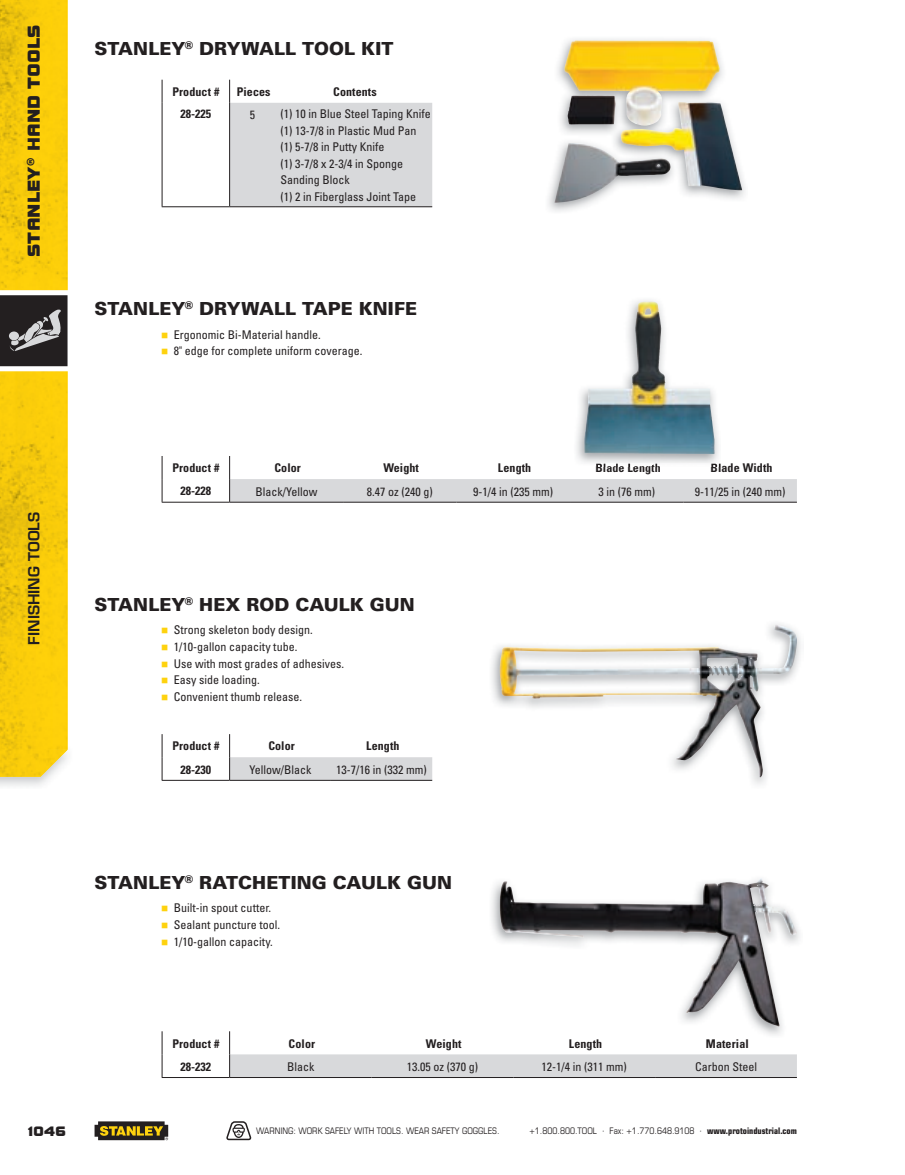
<style>
.page{position:relative;width:905px;height:1175px;background:#fff}
.page>*{position:absolute;margin:0;border:0;box-sizing:border-box;transform-origin:0 0}
.t1{font:900 18px "Univers";letter-spacing:.005em;color:#231f20}
.t2{font:18px "Bolt EF";color:#231f20}
.t3{font:600 15px "Eurostile LT Std";color:#231f20}
.t4{font:14.25px "Bolt EF";color:#231f20}
.t5{font:condensed 12px "Univers";color:#231f20}
.t6{font:700 condensed 12px "Univers";letter-spacing:.01em;color:#231f20}
.t7{font:condensed 12px/16.5px "Univers LT Std";color:#231f20}
.t8{font:condensed 9px "Eurostile LT Std";color:#231f20}
.s1{color:#fed20e}
.s2{font-weight:700}
</style>
<div class="page">
<svg style="left:162px;top:80px;width:1px;height:23px"></svg>
<svg style="left:229px;top:80px;width:203px;height:127px"></svg>
<hr style="left:162px;top:103px;width:1px;height:103px;background:#231f20">
<hr style="left:229px;top:103px;width:1px;height:103px;background:#231f20">
<hr style="left:162px;top:206px;width:68px;height:1px;background:#231f20">
<hr style="left:230px;top:502px;width:113px;height:1px;background:#231f20">
<hr style="left:343px;top:502px;width:113px;height:1px;background:#231f20">
<hr style="left:456px;top:502px;width:114px;height:1px;background:#231f20">
<hr style="left:570px;top:502px;width:113px;height:1px;background:#231f20">
<hr style="left:683px;top:502px;width:113px;height:1px;background:#231f20">
<hr style="left:162px;top:502px;width:68px;height:1px;background:#231f20">
<svg style="left:162px;top:456px;width:1px;height:46px"></svg>
<svg style="left:229px;top:456px;width:567px;height:46px"></svg>
<hr style="left:230px;top:780px;width:101px;height:1px;background:#231f20">
<hr style="left:331px;top:780px;width:101px;height:1px;background:#231f20">
<svg style="left:162px;top:734px;width:1px;height:46px"></svg>
<svg style="left:229px;top:734px;width:203px;height:46px"></svg>
<hr style="left:162px;top:780px;width:68px;height:1px;background:#231f20">
<hr style="left:230px;top:1077px;width:141px;height:1px;background:#231f20">
<hr style="left:371px;top:1077px;width:142px;height:1px;background:#231f20">
<hr style="left:513px;top:1077px;width:142px;height:1px;background:#231f20">
<hr style="left:655px;top:1077px;width:141px;height:1px;background:#231f20">
<svg style="left:162px;top:1031px;width:1px;height:46px"></svg>
<svg style="left:229px;top:1031px;width:567px;height:46px"></svg>
<hr style="left:162px;top:1077px;width:68px;height:1px;background:#231f20">
<img style="left:548px;top:39px;width:197px;height:173px">
<img style="left:554px;top:40px;width:188px;height:162px">
<img style="left:574px;top:300px;width:147px;height:166px">
<img style="left:596px;top:463px;width:125px;height:3px">
<img style="left:584px;top:302px;width:63px;height:151px">
<img style="left:491px;top:632px;width:310px;height:152px">
<img style="left:500px;top:624px;width:296px;height:154px">
<img style="left:489px;top:878px;width:311px;height:160px">
<img style="left:499px;top:878px;width:261px;height:135px">
<img style="left:0;top:776px;width:51px;height:10px">
<img style="left:0;top:0;width:68px;height:776px">
<svg style="left:227px;top:1121px;width:25px;height:19px"></svg>
<svg style="left:94px;top:1121px;width:74px;height:19px"></svg>
<svg style="left:0;top:290px;width:68px;height:81px"></svg>
<h1 class="t2" style="left:24px;top:257px;width:234px;rotate:-90deg">Stanley® Hand toolS</h1>
<p class="t3" style="left:24px;top:644px;width:134px;rotate:-90deg">FINISHING TOOLS</p>
<h1 class="t1" style="left:94px;top:37px;width:300px">STANLEY<sup>®</sup> DRYWALL TOOL KIT</h1>
<p class="t6" style="left:172px;top:84px;width:48px">Product #</p>
<p class="t6" style="left:237px;top:84px;width:35px">Pieces</p>
<p class="t6" style="left:333px;top:84px;width:45px">Contents</p>
<p class="t6" style="left:180px;top:107px;width:32px">28-225</p>
<p class="t5" style="left:250px;top:107px;width:7px">5</p>
<p class="t7" style="left:280px;top:106px;width:152px">(1) 10 in Blue Steel Taping Knife (1) 13-7/8 in Plastic Mud Pan (1) 5-7/8 in Putty Knife<br>(1) 3-7/8 x 2-3/4 in Sponge<br>Sanding Block<br>(1) 2 in Fiberglass Joint Tape</p>
<h1 class="t1" style="left:94px;top:297px;width:324px">STANLEY<sup>®</sup> DRYWALL TAPE KNIFE</h1>
<p class="t5" style="left:161px;top:327px;width:161px"><span class="s1">■</span> Ergonomic Bi-Material handle.</p>
<p class="t5" style="left:161px;top:343px;width:203px"><span class="s1">■</span> 8" edge for complete uniform coverage.</p>
<p class="t6" style="left:172px;top:461px;width:48px">Product #</p>
<p class="t6" style="left:274px;top:461px;width:28px">Color</p>
<p class="t6" style="left:383px;top:461px;width:37px">Weight</p>
<p class="t6" style="left:498px;top:461px;width:35px">Length</p>
<p class="t6" style="left:595px;top:461px;width:67px">Blade Length</p>
<p class="t6" style="left:710px;top:461px;width:63px">Blade Width</p>
<p class="t6" style="left:180px;top:484px;width:32px">28-228</p>
<p class="t5" style="left:255px;top:484px;width:63px">Black/Yellow</p>
<p class="t5" style="left:367px;top:484px;width:67px">8.47 oz (240 g)</p>
<p class="t5" style="left:473px;top:484px;width:81px">9-1/4 in (235 mm)</p>
<p class="t5" style="left:598px;top:484px;width:58px">3 in (76 mm)</p>
<p class="t5" style="left:694px;top:484px;width:92px">9-11/25 in (240 mm)</p>
<h1 class="t1" style="left:94px;top:593px;width:322px">STANLEY<sup>®</sup> HEX ROD CAULK GUN</h1>
<p class="t5" style="left:161px;top:622px;width:153px"><span class="s1">■</span> Strong skeleton body design.</p>
<p class="t5" style="left:161px;top:639px;width:138px"><span class="s1">■</span> 1/10-gallon capacity tube.</p>
<p class="t5" style="left:161px;top:655px;width:184px"><span class="s1">■</span> Use with most grades of adhesives.</p>
<p class="t5" style="left:161px;top:672px;width:100px"><span class="s1">■</span> Easy side loading.</p>
<p class="t5" style="left:161px;top:689px;width:142px"><span class="s1">■</span> Convenient thumb release.</p>
<p class="t6" style="left:172px;top:739px;width:48px">Product #</p>
<p class="t6" style="left:268px;top:739px;width:28px">Color</p>
<p class="t6" style="left:366px;top:739px;width:35px">Length</p>
<p class="t6" style="left:180px;top:762px;width:32px">28-230</p>
<p class="t5" style="left:249px;top:762px;width:63px">Yellow/Black</p>
<p class="t5" style="left:336px;top:762px;width:92px">13-7/16 in (332 mm)</p>
<h1 class="t1" style="left:94px;top:871px;width:359px">STANLEY<sup>®</sup> RATCHETING CAULK GUN</h1>
<p class="t5" style="left:161px;top:900px;width:112px"><span class="s1">■</span> Built-in spout cutter.</p>
<p class="t5" style="left:161px;top:917px;width:120px"><span class="s1">■</span> Sealant puncture tool.</p>
<p class="t5" style="left:161px;top:933px;width:113px"><span class="s1">■</span> 1/10-gallon capacity.</p>
<p class="t6" style="left:172px;top:1036px;width:48px">Product #</p>
<p class="t6" style="left:288px;top:1036px;width:28px">Color</p>
<p class="t6" style="left:426px;top:1036px;width:37px">Weight</p>
<p class="t6" style="left:569px;top:1036px;width:35px">Length</p>
<p class="t6" style="left:706px;top:1036px;width:44px">Material</p>
<p class="t6" style="left:180px;top:1059px;width:32px">28-232</p>
<p class="t5" style="left:287px;top:1059px;width:29px">Black</p>
<p class="t5" style="left:406px;top:1059px;width:73px">13.05 oz (370 g)</p>
<p class="t5" style="left:541px;top:1059px;width:87px">12-1/4 in (311 mm)</p>
<p class="t5" style="left:695px;top:1059px;width:64px">Carbon Steel</p>
<p class="t4" style="left:28px;top:1122px;width:40px">1046</p>
<p class="t8" style="left:256px;top:1125px;width:245px">WARNING: WORK SAFELY WITH TOOLS. WEAR SAFETY GOGGLES.</p>
<p class="t8" style="left:529px;top:1125px;width:269px">+1.800.800.TOOL · Fax: +1.770.648.9108 · <span class="s2">www.protoindustrial.com</span></p>
</div>
